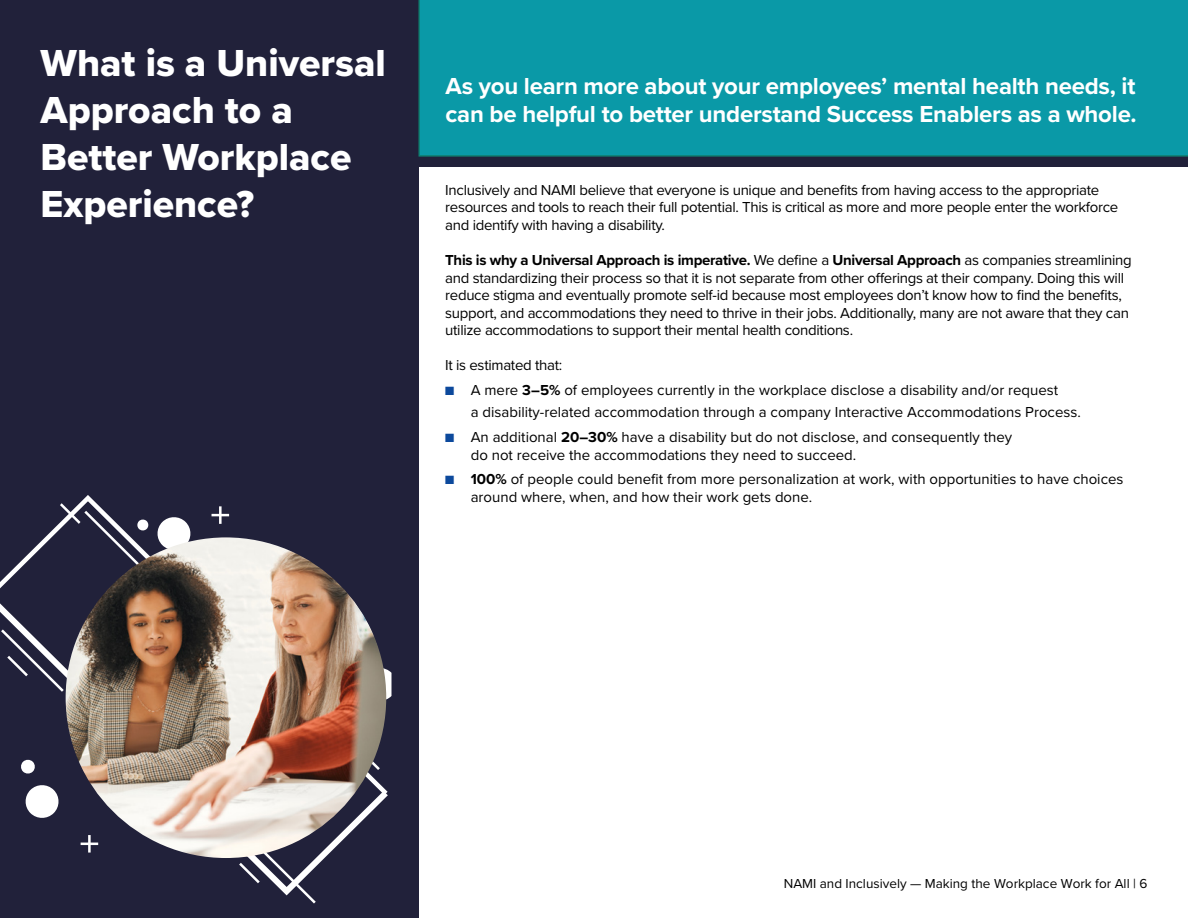
<style>
.page{position:relative;width:1188px;height:918px;background:#fff}
.page>*{position:absolute;margin:0;border:0;box-sizing:border-box;transform-origin:0 0}
.t1{font:39px/46.8px "Proxima Nova Extrabld";color:#fff}
.t2{font:700 24px/28.8px "Proxima Nova";letter-spacing:-.01em;color:#fff}
.t3{font:15px/17.5px "Proxima Nova";letter-spacing:-.02em;color:#000}
.t4{font:15px/18px "Proxima Nova";color:#000}
.t5{font:13.5px "Proxima Nova";color:#000}
.s1{font-weight:700}
.s2{color:#0c499c}
</style>
<div class="page">
<div style="left:0;top:0;width:419px;height:918px;background:#21213a"></div>
<svg style="left:25px;top:800px;width:308px;height:67px"></svg>
<svg style="left:0;top:495px;width:230px;height:305px"></svg>
<svg style="left:58px;top:525px;width:334px;height:325px"></svg>
<svg style="left:1px;top:629px;width:63px;height:63px"></svg>
<svg style="left:60px;top:503px;width:89px;height:66px"></svg>
<svg style="left:239px;top:845px;width:77px;height:59px"></svg>
<svg style="left:369px;top:750px;width:11px;height:20px"></svg>
<svg style="left:212px;top:506px;width:17px;height:18px"></svg>
<svg style="left:81px;top:835px;width:17px;height:18px"></svg>
<div style="left:418px;top:157px;width:770px;height:10px;background:#21213a"></div>
<div style="left:418px;top:0;width:770px;height:157px;background:#0a99a7"></div>
<img style="left:66px;top:537px;width:320px;height:321px;border-radius:160px">
<p class="t1" style="left:40px;top:39px;width:347px">What is a Universal<br>Approach to a<br>Better Workplace<br>Experience?</p>
<p class="t2" style="left:446px;top:71px;width:693px">As you learn more about your employees’ mental health needs, it can be helpful to better understand Success Enablers as a whole.</p>
<p class="t3" style="left:445px;top:180px;width:675px">Inclusively and NAMI believe that everyone is unique and benefts from having access to the appropriate resources and tools to reach their full potential. This is critical as more and more people enter the workforce and identify with having a disability.</p>
<p class="t3" style="left:445px;top:251px;width:688px"><span class="s1">This is why a Universal Approach is imperative.</span> We defne a <span class="s1">Universal Approach</span> as companies streamlining and standardizing their process so that it is not separate from other oferings at their company. Doing this will reduce stigma and eventually promote self-id because most employees don’t know how to fnd the benefts, support, and accommodations they need to thrive in their jobs. Additionally, many are not aware that they can utilize accommodations to support their mental health conditions.</p>
<p class="t3" style="left:445px;top:356px;width:119px">It is estimated that:</p>
<p class="t4" style="left:445px;top:381px;width:615px"><span class="s2">■</span> A mere <span class="s1">3–5%</span> of employees currently in the workplace disclose a disability and/or request</p>
<p class="t4" style="left:471px;top:402px;width:612px">a disability-related accommodation through a company Interactive Accommodations Process.</p>
<p class="t4" style="left:445px;top:427px;width:569px"><span class="s2">■</span> An additional <span class="s1">20–30%</span> have a disability but do not disclose, and consequently they</p>
<p class="t4" style="left:471px;top:445px;width:387px">do not receive the accommodations they need to succeed.</p>
<p class="t4" style="left:471px;top:470px;width:654px;text-indent:-25px"><span class="s2">■</span> <span class="s1">100%</span> of people could beneft from more personalization at work, with opportunities to have choices around where, when, and how their work gets done.</p>
<p class="t5" style="left:784px;top:874px;width:365px">NAMI and Inclusively — Making the Workplace Work for All | 6</p>
</div>
